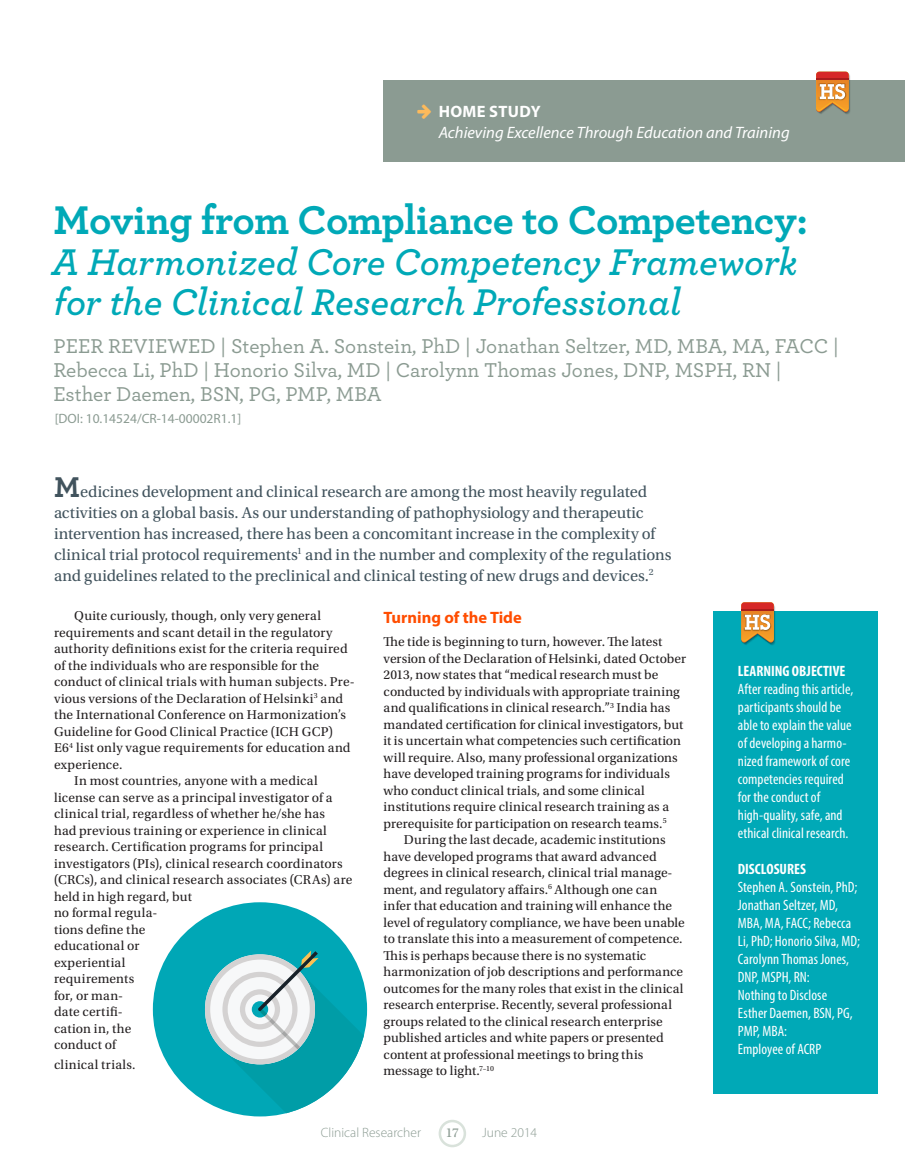
<style>
.page{position:relative;width:905px;height:1175px;background:#fff}
.page>*{position:absolute;margin:0;border:0;box-sizing:border-box;transform-origin:0 0}
.t1{font:700 42px "Archer";letter-spacing:-.02em;color:#00a9b7}
.t2{font:italic 600 39px/40.5px "Archer";letter-spacing:-.005em;color:#00a9b7}
.t3{font:500 21px/24px "Archer";color:#8b9b92}
.t4{font:16.5px/21px "Utopia Std";letter-spacing:-.005em;color:#41535d}
.t5{font:italic 16.5px "Myriad Pro";color:#fff}
.t6{font:700 16.5px "Myriad Pro";color:#ff4d00}
.t7{font:700 16.5px "Myriad Pro";letter-spacing:.02em;color:#fff}
.t8{font:condensed 15px/18px "Myriad Pro";letter-spacing:.005em;color:#fff}
.t9{font:700 condensed 15px "Myriad Pro";color:#fff}
.t10{font:13.5px "Utopia Std";letter-spacing:.01em;color:#231f20}
.t11{font:13.5px "Myriad Pro";color:#8b9b92}
.t12{font:300 13.5px "Myriad Pro";color:#8b9b92}
.t13{font:13.5px "Utopia Std";letter-spacing:.035em;color:#231f20}
.t14{font:13.5px "Utopia Std Capt";color:#8b9b92}
.s1{font-family:"Archer";font-weight:700;font-size:30px}
</style>
<div class="page">
<div style="left:438px;top:1119px;width:28px;height:28px;border:3px solid #d9e2db;border-radius:50%"></div>
<div style="left:384px;top:81px;width:520px;height:81px;background:#8b9b92"></div>
<img style="left:813px;top:71px;width:37px;height:43px">
<svg style="left:816px;top:72px;width:32px;height:40px"></svg>
<div style="left:713px;top:611px;width:165px;height:483px;background:#00a9b7"></div>
<img style="left:742px;top:603px;width:33px;height:42px">
<svg style="left:741px;top:602px;width:32px;height:40px"></svg>
<div style="left:153px;top:902px;width:214px;height:214px;background:#00a7b6;border-radius:50%"></div>
<svg style="left:205px;top:950px;width:159px;height:163px"></svg>
<p class="t7" style="left:438px;top:101px;width:103px">HOME STUDY</p>
<p class="t5" style="left:438px;top:122px;width:352px">Achieving Excellence Through Education and Training</p>
<h1 class="t1" style="left:54px;top:187px;width:756px">Moving from Compliance to Competency:</h1>
<h2 class="t2" style="left:52px;top:239px;width:747px">A Harmonized Core Competency Framework for the Clinical Research Professional</h2>
<h3 class="t3" style="left:53px;top:333px;width:787px">PEER REVIEWED | Stephen A. Sonstein, PhD | Jonathan Seltzer, MD, MBA, MA, FACC |<br>Rebecca Li, PhD | Honorio Silva, MD | Carolynn Thomas Jones, DNP, MSPH, RN |<br>Esther Daemen, BSN, PG, PMP, MBA</h3>
<p class="t11" style="left:55px;top:410px;width:188px">[DOI: 10.14524/CR-14-00002R1.1]</p>
<p class="t4" style="left:54px;top:481px;width:619px"><span class="s1">M</span>edicines development and clinical research are among the most heavily regulated activities on a global basis. As our understanding of pathophysiology and therapeutic intervention has increased, there has been a concomitant increase in the complexity of clinical trial protocol requirements<sup>1</sup> and in the number and complexity of the regulations and guidelines related to the preclinical and clinical testing of new drugs and devices.<sup>2</sup></p>
<p class="t10" style="left:74px;top:608px;width:248px">Quite curiously, though, only very general</p>
<p class="t10" style="left:54px;top:625px;width:280px">requirements and scant detail in the regulatory</p>
<p class="t10" style="left:54px;top:641px;width:295px">authority definitions exist for the criteria required</p>
<p class="t10" style="left:54px;top:658px;width:267px">of the individuals who are responsible for the</p>
<p class="t10" style="left:54px;top:674px;width:302px">conduct of clinical trials with human subjects. Pre-</p>
<p class="t10" style="left:54px;top:691px;width:291px">vious versions of the Declaration of Helsinki<sup>3</sup> and</p>
<p class="t10" style="left:54px;top:707px;width:293px">the International Conference on Harmonization’s</p>
<p class="t10" style="left:54px;top:724px;width:280px">Guideline for Good Clinical Practice (ICH GCP)</p>
<p class="t10" style="left:54px;top:740px;width:298px">E6<sup>4</sup> list only vague requirements for education and</p>
<p class="t10" style="left:54px;top:757px;width:70px">experience.</p>
<p class="t10" style="left:74px;top:773px;width:245px">In most countries, anyone with a medical</p>
<p class="t10" style="left:54px;top:790px;width:280px">license can serve as a principal investigator of a</p>
<p class="t10" style="left:54px;top:806px;width:272px">clinical trial, regardless of whether he/she has</p>
<p class="t10" style="left:54px;top:823px;width:274px">had previous training or experience in clinical</p>
<p class="t10" style="left:54px;top:839px;width:270px">research. Certification programs for principal</p>
<p class="t10" style="left:54px;top:856px;width:290px">investigators (PIs), clinical research coordinators</p>
<p class="t10" style="left:54px;top:872px;width:300px">(CRCs), and clinical research associates (CRAs) are</p>
<p class="t10" style="left:54px;top:889px;width:139px">held in high regard, but</p>
<p class="t10" style="left:54px;top:905px;width:105px">no formal regula-</p>
<p class="t10" style="left:54px;top:922px;width:93px">tions define the</p>
<p class="t10" style="left:54px;top:938px;width:87px">educational or</p>
<p class="t10" style="left:54px;top:955px;width:73px">experiential</p>
<p class="t10" style="left:54px;top:971px;width:82px">requirements</p>
<p class="t10" style="left:54px;top:988px;width:71px">for, or man-</p>
<p class="t10" style="left:54px;top:1004px;width:70px">date certifi-</p>
<p class="t10" style="left:54px;top:1021px;width:79px">cation in, the</p>
<p class="t10" style="left:54px;top:1037px;width:64px">conduct of</p>
<p class="t13" style="left:54px;top:1057px;width:83px">clinical trials.</p>
<p class="t6" style="left:383px;top:606px;width:140px">Turning of the Tide</p>
<p class="t10" style="left:383px;top:634px;width:280px">The tide is beginning to turn, however. The latest</p>
<p class="t10" style="left:383px;top:651px;width:304px">version of the Declaration of Helsinki, dated October</p>
<p class="t10" style="left:383px;top:667px;width:276px">2013, now states that “medical research must be</p>
<p class="t10" style="left:383px;top:684px;width:298px">conducted by individuals with appropriate training</p>
<p class="t10" style="left:383px;top:700px;width:288px">and qualifications in clinical research.”<sup>3</sup> India has</p>
<p class="t10" style="left:383px;top:717px;width:301px">mandated certification for clinical investigators, but</p>
<p class="t10" style="left:383px;top:733px;width:299px">it is uncertain what competencies such certification</p>
<p class="t10" style="left:383px;top:750px;width:295px">will require. Also, many professional organizations</p>
<p class="t10" style="left:383px;top:766px;width:288px">have developed training programs for individuals</p>
<p class="t10" style="left:383px;top:783px;width:263px">who conduct clinical trials, and some clinical</p>
<p class="t10" style="left:383px;top:799px;width:287px">institutions require clinical research training as a</p>
<p class="t10" style="left:383px;top:816px;width:284px">prerequisite for participation on research teams.<sup>5</sup></p>
<p class="t10" style="left:404px;top:832px;width:263px">During the last decade, academic institutions</p>
<p class="t10" style="left:383px;top:849px;width:274px">have developed programs that award advanced</p>
<p class="t10" style="left:383px;top:865px;width:290px">degrees in clinical research, clinical trial manage-</p>
<p class="t10" style="left:383px;top:882px;width:275px">ment, and regulatory affairs.<sup>6</sup> Although one can</p>
<p class="t10" style="left:383px;top:898px;width:290px">infer that education and training will enhance the</p>
<p class="t10" style="left:383px;top:915px;width:302px">level of regulatory compliance, we have been unable</p>
<p class="t10" style="left:383px;top:931px;width:300px">to translate this into a measurement of competence.</p>
<p class="t10" style="left:383px;top:948px;width:264px">This is perhaps because there is no systematic</p>
<p class="t10" style="left:383px;top:964px;width:301px">harmonization of job descriptions and performance</p>
<p class="t10" style="left:383px;top:981px;width:301px">outcomes for the many roles that exist in the clinical</p>
<p class="t10" style="left:383px;top:997px;width:290px">research enterprise. Recently, several professional</p>
<p class="t10" style="left:383px;top:1014px;width:281px">groups related to the clinical research enterprise</p>
<p class="t10" style="left:383px;top:1030px;width:282px">published articles and white papers or presented</p>
<p class="t10" style="left:383px;top:1047px;width:261px">content at professional meetings to bring this</p>
<p class="t10" style="left:383px;top:1063px;width:112px">message to light.<sup>7–10</sup></p>
<p class="t12" style="left:321px;top:1125px;width:102px">Clinical Researcher</p>
<p class="t14" style="left:446px;top:1125px;width:14px">17</p>
<p class="t12" style="left:482px;top:1125px;width:56px">June 2014</p>
<p class="t9" style="left:738px;top:661px;width:109px">LEARNING OBJECTIVE</p>
<p class="t8" style="left:738px;top:679px;width:117px">After reading this article, participants should be able to explain the value of developing a harmo&shy;nized framework of core competencies required for the conduct of high-quality, safe, and ethical clinical research.</p>
<p class="t9" style="left:738px;top:859px;width:70px">DISCLOSURES</p>
<p class="t8" style="left:738px;top:877px;width:123px">Stephen A. Sonstein, PhD;<br>Jonathan Seltzer, MD,<br>MBA, MA, FACC; Rebecca<br>Li, PhD; Honorio Silva, MD;<br>Carolynn Thomas Jones,<br>DNP, MSPH, RN:<br>Nothing to Disclose<br>Esther Daemen, BSN, PG,<br>PMP, MBA:<br>Employee of ACRP</p>
</div>
